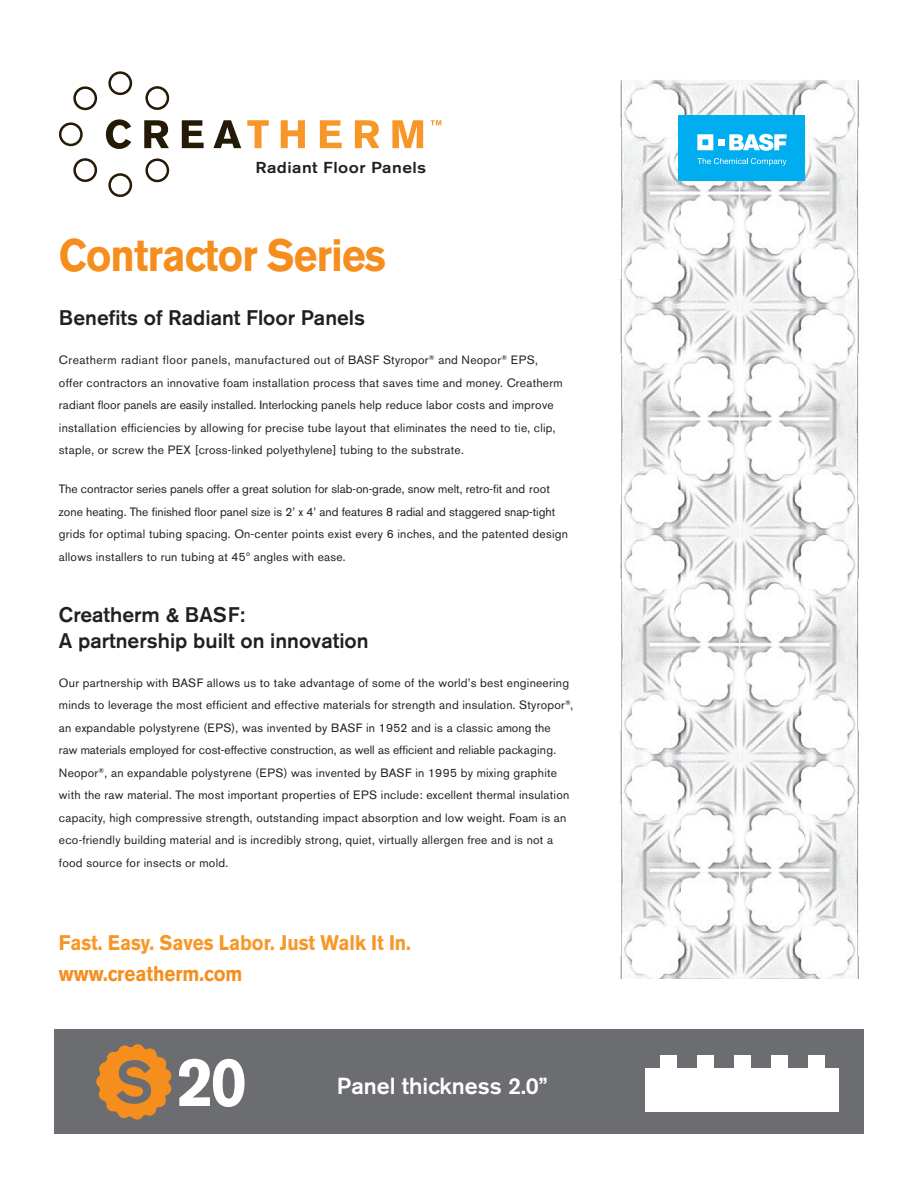
<style>
.page{position:relative;width:918px;height:1188px;background:#fff}
.page>*{position:absolute;margin:0;border:0;box-sizing:border-box;transform-origin:0 0}
.t1{font:700 68.55px "Akzidenz Grotesk BE";color:#fff;scale:.96 1}
.t2{font:700 45px "Akzidenz Grotesk BE";letter-spacing:-.02em;color:#f68e1e;scale:.9 1}
.t3{font:500 23.1px "Akzidenz Grotesk BE";color:#fff}
.t4{font:500 21px "Akzidenz Grotesk BE";color:#231f20}
.t5{font:700 21px "Akzidenz Grotesk BE";color:#f79727;scale:.9 1}
.t6{font:700 21px "Akzidenz Grotesk BE";color:#f68e1e;scale:.9 1}
.t7{font:500 15.75px "Akzidenz Grotesk BE";letter-spacing:.025em;color:#231f20;scale:1.1 1}
.t8{font:12px/22.5px "Akzidenz Grotesk BE";letter-spacing:.02em;color:#231f20}
.t9{font:12px/22.5px "Akzidenz Grotesk BE";color:#231f20}
.t10{font:12px "Akzidenz Grotesk BE";letter-spacing:.04em;color:#231f20}
</style>
<div class="page">
<img style="left:620px;top:80px;width:239px;height:898px">
<div style="left:54px;top:1029px;width:810px;height:105px;background:#6c6d70"></div>
<svg style="left:96px;top:1044px;width:76px;height:76px"></svg>
<div style="left:645px;top:1068px;width:193px;height:44px;background:#fff"></div>
<div style="left:660px;top:1056px;width:16px;height:14px;background:#fff"></div>
<div style="left:697px;top:1056px;width:16px;height:14px;background:#fff"></div>
<div style="left:734px;top:1056px;width:17px;height:14px;background:#fff"></div>
<div style="left:771px;top:1056px;width:17px;height:14px;background:#fff"></div>
<div style="left:808px;top:1056px;width:17px;height:14px;background:#fff"></div>
<svg style="left:108px;top:71px;width:24px;height:24px"></svg>
<svg style="left:108px;top:173px;width:24px;height:24px"></svg>
<svg style="left:59px;top:122px;width:24px;height:24px"></svg>
<svg style="left:73px;top:158px;width:24px;height:24px"></svg>
<svg style="left:73px;top:86px;width:24px;height:24px"></svg>
<svg style="left:145px;top:86px;width:24px;height:24px"></svg>
<svg style="left:145px;top:158px;width:24px;height:24px"></svg>
<svg style="left:106px;top:119px;width:25px;height:30px"></svg>
<svg style="left:144px;top:120px;width:25px;height:28px"></svg>
<svg style="left:182px;top:120px;width:22px;height:28px"></svg>
<svg style="left:213px;top:120px;width:28px;height:28px"></svg>
<svg style="left:247px;top:120px;width:22px;height:28px"></svg>
<svg style="left:281px;top:120px;width:24px;height:28px"></svg>
<svg style="left:320px;top:120px;width:22px;height:28px"></svg>
<svg style="left:355px;top:120px;width:24px;height:28px"></svg>
<svg style="left:392px;top:120px;width:31px;height:28px"></svg>
<svg style="left:431px;top:120px;width:10px;height:5px"></svg>
<div style="left:678px;top:115px;width:127px;height:66px;background:#00aeef"></div>
<svg style="left:697px;top:158px;width:90px;height:8px"></svg>
<svg style="left:697px;top:134px;width:90px;height:17px"></svg>
<p class="t7" style="left:256px;top:158px;width:157px">Radiant Floor Panels</p>
<p class="t2" style="left:59px;top:230px;width:365px">Contractor Series</p>
<p class="t4" style="left:59px;top:305px;width:308px">Benefits of Radiant Floor Panels</p>
<p class="t10" style="left:59px;top:353px;width:480px">Creatherm radiant floor panels, manufactured out of BASF Styropor<sup>®</sup> and Neopor<sup>®</sup> EPS,</p>
<p class="t8" style="left:59px;top:371px;width:505px">offer contractors an innovative foam installation process that saves time and money. Creatherm radiant floor panels are easily installed. Interlocking panels help reduce labor costs and improve installation efficiencies by allowing for precise tube layout that eliminates the need to tie, clip, staple, or screw the PEX [cross-linked polyethylene] tubing to the substrate.</p>
<p class="t9" style="left:59px;top:478px;width:511px">The contractor series panels offer a great solution for slab-on-grade, snow melt, retro-fit and root zone heating. The finished floor panel size is 2’ x 4’ and features 8 radial and staggered snap-tight grids for optimal tubing spacing. On-center points exist every 6 inches, and the patented design allows installers to run tubing at 45º angles with ease.</p>
<p class="t4" style="left:59px;top:602px;width:187px">Creatherm &amp; BASF:</p>
<p class="t4" style="left:59px;top:627px;width:311px">A partnership built on innovation</p>
<p class="t8" style="left:59px;top:671px;width:516px">Our partnership with BASF allows us to take advantage of some of the world’s best engineering minds to leverage the most efficient and effective materials for strength and insulation. Styropor<sup>®</sup>, an expandable polystyrene (EPS), was invented by BASF in 1952 and is a classic among the<br>raw materials employed for cost-effective construction, as well as efficient and reliable packaging.<br>Neopor<sup>®</sup>, an expandable polystyrene (EPS) was invented by BASF in 1995 by mixing graphite with the raw material. The most important properties of EPS include: excellent thermal insulation capacity, high compressive strength, outstanding impact absorption and low weight. Foam is an eco-friendly building material and is incredibly strong, quiet, virtually allergen free and is not a food source for insects or mold.</p>
<p class="t5" style="left:59px;top:930px;width:393px">Fast. Easy. Saves Labor. Just Walk It In.</p>
<p class="t6" style="left:59px;top:961px;width:205px">www.creatherm.com</p>
<p class="t1" style="left:177px;top:1042px;width:75px">20</p>
<p class="t3" style="left:337px;top:1071px;width:212px">Panel thickness 2.0”</p>
</div>
